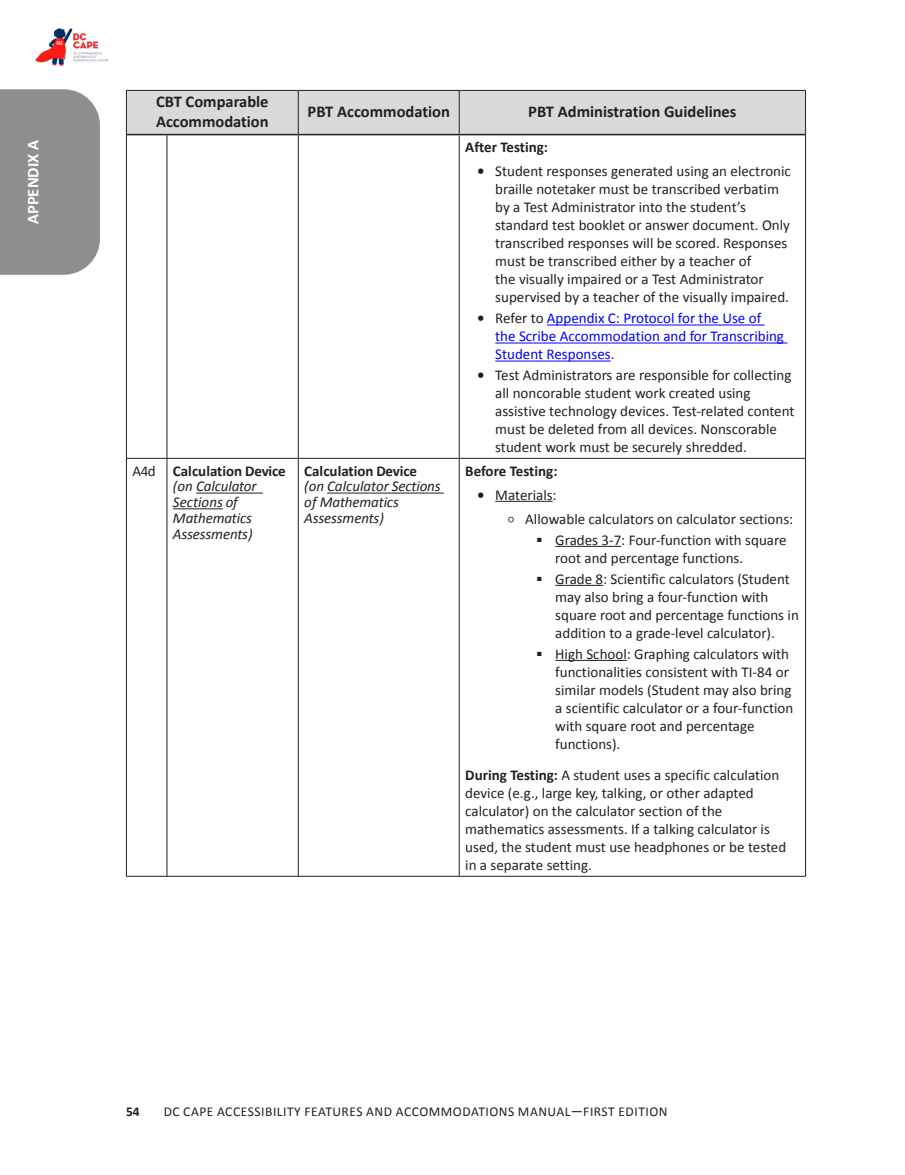
<style>
.page{position:relative;width:905px;height:1175px;background:#fff}
.page>*{position:absolute;margin:0;border:0;box-sizing:border-box;transform-origin:0 0}
.Table_Head{font:700 16.5px/19.8px "Calibri";color:#231f20}
.t1{font:700 16.5px "Calibri";color:#fff}
.Table_Text{font:15px/18px "Calibri";color:#231f20}
.Table_Text-2{font:italic 15px/15.9px "Calibri";letter-spacing:-.01em;color:#231f20}
.t2{font:15px/18px "Calibri";color:#00f}
.Table_Text_-_2pt_space_after{font:700 15px "Calibri";letter-spacing:-.045em;color:#231f20}
.t3{font:13.5px "Calibri";letter-spacing:.04em;color:#231f20}
.t4{font:700 13.5px "Calibri";color:#231f20}
.s1{font-weight:700}
.s2{font-weight:700;color:#231f20}
.s3{color:#231f20}
.s4{font-weight:700;font-style:normal}
.s5{font-size:22.5px}
</style>
<div class="page">
<div style="left:0;top:89px;width:100px;height:186px;background:#8e908f"></div>
<img style="left:35px;top:28px;width:73px;height:38px">
<div style="left:127px;top:91px;width:678px;height:43px;background:#d9d9d9"></div>
<hr style="left:126px;top:90px;width:41px;height:1px;background:#231f20">
<hr style="left:126px;top:91px;width:1px;height:44px;background:#231f20">
<hr style="left:167px;top:90px;width:131px;height:1px;background:#231f20">
<hr style="left:298px;top:90px;width:161px;height:1px;background:#231f20">
<hr style="left:298px;top:91px;width:1px;height:44px;background:#231f20">
<hr style="left:459px;top:90px;width:347px;height:1px;background:#231f20">
<hr style="left:459px;top:91px;width:1px;height:43px;background:#231f20">
<hr style="left:805px;top:91px;width:1px;height:44px;background:#231f20">
<hr style="left:126px;top:135px;width:1px;height:323px;background:#231f20">
<hr style="left:166px;top:135px;width:1px;height:323px;background:#231f20">
<hr style="left:298px;top:135px;width:1px;height:323px;background:#231f20">
<hr style="left:459px;top:135px;width:1px;height:323px;background:#231f20">
<hr style="left:805px;top:135px;width:1px;height:323px;background:#231f20">
<hr style="left:126px;top:458px;width:41px;height:1px;background:#231f20">
<hr style="left:126px;top:459px;width:1px;height:417px;background:#231f20">
<hr style="left:167px;top:458px;width:131px;height:1px;background:#231f20">
<hr style="left:166px;top:459px;width:1px;height:417px;background:#231f20">
<hr style="left:298px;top:458px;width:161px;height:1px;background:#231f20">
<hr style="left:298px;top:459px;width:1px;height:417px;background:#231f20">
<hr style="left:459px;top:458px;width:347px;height:1px;background:#231f20">
<hr style="left:459px;top:459px;width:1px;height:417px;background:#231f20">
<hr style="left:805px;top:459px;width:1px;height:417px;background:#231f20">
<hr style="left:298px;top:876px;width:161px;height:1px;background:#231f20">
<hr style="left:459px;top:876px;width:347px;height:1px;background:#231f20">
<hr style="left:298px;top:134px;width:161px;height:1px;background:#231f20">
<hr style="left:459px;top:134px;width:346px;height:1px;background:#231f20">
<hr style="left:127px;top:134px;width:40px;height:1px;background:#231f20">
<hr style="left:167px;top:134px;width:131px;height:1px;background:#231f20">
<hr style="left:126px;top:876px;width:41px;height:1px;background:#231f20">
<hr style="left:167px;top:876px;width:131px;height:1px;background:#231f20">
<hr style="left:547px;top:324px;width:217px;height:1px;background:#00f">
<hr style="left:495px;top:342px;width:292px;height:1px;background:#00f">
<hr style="left:495px;top:360px;width:115px;height:1px;background:#00f">
<hr style="left:196px;top:492px;width:67px;height:1px;background:#231f20">
<hr style="left:173px;top:508px;width:50px;height:1px;background:#231f20">
<hr style="left:327px;top:492px;width:117px;height:1px;background:#231f20">
<hr style="left:495px;top:501px;width:57px;height:1px;background:#231f20">
<hr style="left:555px;top:546px;width:66px;height:1px;background:#231f20">
<hr style="left:555px;top:585px;width:48px;height:1px;background:#231f20">
<hr style="left:555px;top:660px;width:71px;height:1px;background:#231f20">
<p class="t1" style="left:21px;top:224px;width:86px;rotate:-90deg">APPENDIX A</p>
<p class="Table_Head" style="left:156px;top:91px;width:114px">CBT Comparable<br>Accommodation</p>
<p class="Table_Head" style="left:307px;top:101px;width:144px">PBT Accommodation</p>
<p class="Table_Head" style="left:528px;top:101px;width:210px">PBT Administration Guidelines</p>
<p class="Table_Text_-_2pt_space_after" style="left:465px;top:137px;width:84px">After Testing:</p>
<p class="Table_Text" style="left:495px;top:162px;width:297px;text-indent:-18px"><span class="s1">•</span> Student responses generated using an electronic braille notetaker must be transcribed verbatim by a Test Administrator into the student’s standard test booklet or answer document. Only transcribed responses will be scored. Responses must be transcribed either by a teacher of<br>the visually impaired or a Test Administrator supervised by a teacher of the visually impaired.</p>
<p class="t2" style="left:495px;top:309px;width:290px;text-indent:-18px"><span class="s2">•</span> <span class="s3">Refer to</span> Appendix C: Protocol for the Use of the Scribe Accommodation and for Transcribing<br>Student Responses<span class="s3">.</span></p>
<p class="Table_Text" style="left:495px;top:366px;width:301px;text-indent:-18px"><span class="s1">•</span> Test Administrators are responsible for collecting all noncorable student work created using assistive technology devices. Test-related content must be deleted from all devices. Nonscorable student work must be securely shredded.</p>
<p class="Table_Text" style="left:132px;top:461px;width:25px">A4d</p>
<p class="Table_Text-2" style="left:173px;top:462px;width:114px"><span class="s4">Calculation Device </span>(on Calculator<br>Sections of<br>Mathematics<br>Assessments)</p>
<p class="Table_Text-2" style="left:304px;top:462px;width:138px"><span class="s4">Calculation Device </span>(on Calculator Sections of Mathematics<br>Assessments)</p>
<p class="Table_Text_-_2pt_space_after" style="left:465px;top:460px;width:94px">Before Testing:</p>
<p class="Table_Text" style="left:477px;top:485px;width:81px"><span class="s1">•</span> Materials:</p>
<p class="Table_Text" style="left:507px;top:509px;width:287px"><span class="s5">◦</span> Allowable calculators on calculator sections:</p>
<p class="Table_Text" style="left:555px;top:530px;width:233px;text-indent:-18px">■ Grades 3-7: Four-function with square root and percentage functions.</p>
<p class="Table_Text" style="left:555px;top:569px;width:245px;text-indent:-18px">■ Grade 8: Scientific calculators (Student may also bring a four-function with square root and percentage functions in addition to a grade-level calculator).</p>
<p class="Table_Text" style="left:555px;top:644px;width:239px;text-indent:-18px">■ High School: Graphing calculators with functionalities consistent with TI-84 or similar models (Student may also bring a scientific calculator or a four-function with square root and percentage functions).</p>
<p class="Table_Text" style="left:465px;top:766px;width:322px"><span class="s1">During Testing:</span> A student uses a specific calculation device (e.g., large key, talking, or other adapted calculator) on the calculator section of the mathematics assessments. If a talking calculator is used, the student must use headphones or be tested in a separate setting.</p>
<p class="t4" style="left:126px;top:1102px;width:15px">54</p>
<p class="t3" style="left:164px;top:1102px;width:505px">DC CAPE ACCESSIBILITY FEATURES AND ACCOMMODATIONS MANUAL—FIRST EDITION</p>
</div>
